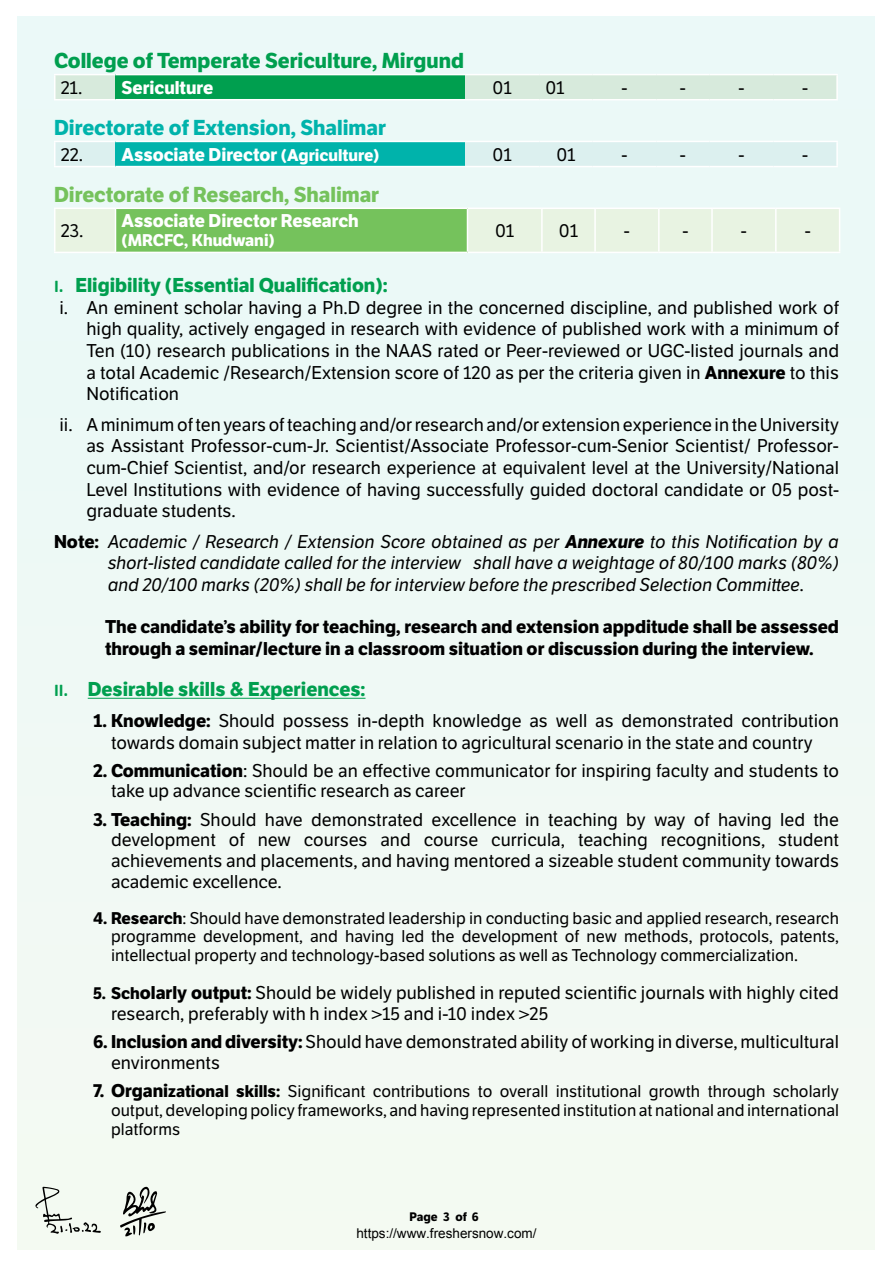
<style>
.page{position:relative;width:893px;height:1263px;background:#fff}
.page>*{position:absolute;margin:0;border:0;box-sizing:border-box;transform-origin:0 0}
.t1{font:700 21px "LFT Etica";color:#009f4f}
.t2{font:700 21px "LFT Etica";color:#00b3ab}
.t3{font:700 21px "LFT Etica";color:#75c25c}
.t4{font:700 19.5px "LFT Etica";color:#009f4f}
.t5{font:18px/21.6px "LFT Etica";color:#000;text-align:justify}
.t6{font:italic 18px/21.6px "LFT Etica";color:#000;text-align:justify}
.t7{font:700 18px/21.6px "LFT Etica";color:#000}
.t8{font:700 18px "LFT Etica";color:#fff}
.t9{font:16.5px/19px "LFT Etica";color:#000;text-align:justify}
.t10{font:700 16.5px "LFT Etica";color:#fff}
.t11{font:700 12px "LFT Etica";color:#000}
.s1{font-weight:400;color:#000}
.s2{font-size:16.5px}
.s3{font-family:"Calibri";font-size:18px}
.s4{font-weight:700}
.s5{font-weight:700;font-style:normal}
.s6{font-weight:700;font-size:16.5px}
.s7{font-weight:700;font-size:18px}
</style>
<div class="page">
<div style="left:17px;top:16px;width:857px;height:1233px;background:#eff9f5"></div>
<hr style="left:88px;top:698px;width:277px;height:1px;background:#009f4f">
<div style="left:56px;top:75px;width:780px;height:24px;background:#d7eadc"></div>
<div style="left:116px;top:75px;width:349px;height:25px;background:#009f4f"></div>
<hr style="left:54px;top:74px;width:62px;height:1px;background:#fff">
<hr style="left:54px;top:75px;width:2px;height:24px;background:#fff">
<hr style="left:116px;top:74px;width:349px;height:1px;background:#fff">
<hr style="left:465px;top:74px;width:74px;height:1px;background:#fff">
<hr style="left:539px;top:74px;width:54px;height:1px;background:#fff">
<hr style="left:593px;top:74px;width:63px;height:1px;background:#fff">
<hr style="left:656px;top:74px;width:53px;height:1px;background:#fff">
<hr style="left:710px;top:74px;width:63px;height:1px;background:#fff">
<hr style="left:773px;top:74px;width:65px;height:1px;background:#fff">
<hr style="left:836px;top:75px;width:2px;height:24px;background:#fff">
<hr style="left:54px;top:99px;width:62px;height:1px;background:#fff">
<hr style="left:116px;top:99px;width:349px;height:1px;background:#fff">
<hr style="left:465px;top:99px;width:74px;height:1px;background:#fff">
<hr style="left:539px;top:99px;width:54px;height:1px;background:#fff">
<hr style="left:593px;top:99px;width:63px;height:1px;background:#fff">
<hr style="left:656px;top:99px;width:53px;height:1px;background:#fff">
<hr style="left:710px;top:99px;width:63px;height:1px;background:#fff">
<hr style="left:773px;top:99px;width:65px;height:1px;background:#fff">
<svg style="left:54px;top:141px;width:782px;height:25px;background:#7cd5d1"></svg>
<hr style="left:115px;top:141px;width:350px;height:1px;background:#fff">
<hr style="left:465px;top:141px;width:74px;height:1px;background:#fff">
<hr style="left:539px;top:141px;width:54px;height:1px;background:#fff">
<hr style="left:593px;top:141px;width:63px;height:1px;background:#fff">
<hr style="left:656px;top:141px;width:53px;height:1px;background:#fff">
<hr style="left:709px;top:141px;width:64px;height:1px;background:#fff">
<hr style="left:773px;top:141px;width:65px;height:1px;background:#fff">
<hr style="left:836px;top:142px;width:2px;height:24px;background:#fff">
<hr style="left:54px;top:166px;width:61px;height:1px;background:#fff">
<hr style="left:115px;top:166px;width:350px;height:1px;background:#fff">
<hr style="left:465px;top:166px;width:74px;height:1px;background:#fff">
<hr style="left:539px;top:166px;width:54px;height:1px;background:#fff">
<hr style="left:593px;top:166px;width:63px;height:1px;background:#fff">
<hr style="left:656px;top:166px;width:53px;height:1px;background:#fff">
<hr style="left:709px;top:166px;width:64px;height:1px;background:#fff">
<hr style="left:773px;top:166px;width:65px;height:1px;background:#fff">
<div style="left:56px;top:209px;width:783px;height:42px;background:#e8f3e2"></div>
<div style="left:116px;top:208px;width:351px;height:44px;background:#75c25c"></div>
<hr style="left:54px;top:208px;width:61px;height:1px;background:#fff">
<hr style="left:54px;top:209px;width:1px;height:43px;background:#fff">
<hr style="left:115px;top:208px;width:352px;height:1px;background:#fff">
<hr style="left:115px;top:209px;width:1px;height:43px;background:#fff">
<hr style="left:467px;top:208px;width:75px;height:1px;background:#fff">
<hr style="left:467px;top:209px;width:1px;height:43px;background:#fff">
<hr style="left:542px;top:208px;width:53px;height:1px;background:#fff">
<hr style="left:541px;top:209px;width:2px;height:43px;background:#fff">
<hr style="left:595px;top:208px;width:64px;height:1px;background:#fff">
<hr style="left:594px;top:209px;width:2px;height:43px;background:#fff">
<hr style="left:659px;top:208px;width:53px;height:1px;background:#fff">
<hr style="left:658px;top:209px;width:2px;height:43px;background:#fff">
<hr style="left:712px;top:208px;width:64px;height:1px;background:#fff">
<hr style="left:711px;top:209px;width:2px;height:43px;background:#fff">
<hr style="left:776px;top:208px;width:64px;height:1px;background:#fff">
<hr style="left:775px;top:209px;width:2px;height:43px;background:#fff">
<hr style="left:839px;top:209px;width:1px;height:43px;background:#fff">
<hr style="left:54px;top:252px;width:61px;height:1px;background:#fff">
<hr style="left:115px;top:252px;width:352px;height:1px;background:#fff">
<hr style="left:467px;top:252px;width:75px;height:1px;background:#fff">
<hr style="left:542px;top:252px;width:53px;height:1px;background:#fff">
<hr style="left:595px;top:252px;width:64px;height:1px;background:#fff">
<hr style="left:659px;top:252px;width:53px;height:1px;background:#fff">
<hr style="left:712px;top:252px;width:64px;height:1px;background:#fff">
<hr style="left:776px;top:252px;width:64px;height:1px;background:#fff">
<svg style="left:35px;top:1187px;width:66px;height:47px"></svg>
<svg style="left:120px;top:1186px;width:46px;height:50px"></svg>
<p class="t1" style="left:54px;top:48px;width:411px">College of Temperate Sericulture, Mirgund</p>
<p class="t8" style="left:61px;top:76px;width:154px"><span class="s1">21.</span> Sericulture</p>
<p class="t5" style="left:493px;top:77px;width:21px">01</p>
<p class="t5" style="left:545px;top:77px;width:21px">01</p>
<p class="t5" style="left:621px;top:77px;width:7px">-</p>
<p class="t5" style="left:680px;top:77px;width:7px">-</p>
<p class="t5" style="left:738px;top:77px;width:7px">-</p>
<p class="t5" style="left:802px;top:77px;width:7px">-</p>
<p class="t2" style="left:54px;top:114px;width:333px">Directorate of Extension, Shalimar</p>
<p class="t8" style="left:61px;top:143px;width:320px"><span class="s1">22.</span> Associate Director <span class="s2">(Agriculture)</span></p>
<p class="t5" style="left:493px;top:144px;width:21px">01</p>
<p class="t5" style="left:556px;top:144px;width:21px">01</p>
<p class="t5" style="left:621px;top:144px;width:7px">-</p>
<p class="t5" style="left:680px;top:144px;width:7px">-</p>
<p class="t5" style="left:738px;top:144px;width:7px">-</p>
<p class="t5" style="left:802px;top:144px;width:7px">-</p>
<p class="t3" style="left:54px;top:181px;width:327px">Directorate of Research, Shalimar</p>
<p class="t5" style="left:61px;top:220px;width:24px">23.</p>
<p class="t8" style="left:121px;top:210px;width:239px">Associate Director Research</p>
<p class="t10" style="left:121px;top:230px;width:155px">(MRCFC, Khudwani)</p>
<p class="t5" style="left:495px;top:220px;width:21px">01</p>
<p class="t5" style="left:559px;top:220px;width:21px">01</p>
<p class="t5" style="left:624px;top:220px;width:7px">-</p>
<p class="t5" style="left:682px;top:220px;width:7px">-</p>
<p class="t5" style="left:741px;top:220px;width:7px">-</p>
<p class="t5" style="left:805px;top:220px;width:7px">-</p>
<p class="t4" style="left:54px;top:273px;width:335px"><span class="s3">I.</span> Eligibility (Essential Qualification):</p>
<p class="t5" style="left:86px;top:297px;width:754px;text-indent:-27px">i. An eminent scholar having a Ph.D degree in the concerned discipline, and published work of high quality, actively engaged in research with evidence of published work with a minimum of Ten (10) research publications in the NAAS rated or Peer-reviewed or UGC-listed journals and a total Academic /Research/Extension score of 120 as per the criteria given in <span class="s4">Annexure</span> to this Notification</p>
<p class="t5" style="left:86px;top:414px;width:754px;text-indent:-27px">ii. A minimum of ten years of teaching and/or research and/or extension experience in the University as Assistant Professor-cum-Jr. Scientist/Associate Professor-cum-Senior Scientist/ Professor&shy;cum-Chief Scientist, and/or research experience at equivalent level at the University/National Level Institutions with evidence of having successfully guided doctoral candidate or 05 post&shy;graduate students.</p>
<p class="t6" style="left:108px;top:531px;width:732px;text-indent:-54px"><span class="s5">Note:</span> Academic / Research / Extension Score obtained as per <span class="s4">Annexure</span> to this Notification by a short-listed candidate called for the interview shall have a weightage of 80/100 marks (80%) and 20/100 marks (20%) shall be for interview before the prescribed Selection Committee.</p>
<p class="t7" style="left:105px;top:616px;width:735px">The candidate’s ability for teaching, research and extension appditude shall be assessed through a seminar/lecture in a classroom situation or discussion during the interview.</p>
<p class="t4" style="left:54px;top:677px;width:313px"><span class="s3">II.</span> Desirable skills &amp; Experiences:</p>
<p class="t5" style="left:93px;top:710px;width:747px;text-align:center"><span class="s4">1. Knowledge:</span> Should possess in-depth knowledge as well as demonstrated contribution towards domain subject matter in relation to agricultural scenario in the state and country</p>
<p class="t5" style="left:111px;top:760px;width:729px;line-height:20.7px;text-indent:-18px"><span class="s4">2. Communication</span>: Should be an effective communicator for inspiring faculty and students to take up advance scientific research as career</p>
<p class="t5" style="left:111px;top:809px;width:729px;line-height:20.7px;text-indent:-18px"><span class="s4">3. Teaching:</span> Should have demonstrated excellence in teaching by way of having led the development of new courses and course curricula, teaching recognitions, student achievements and placements, and having mentored a sizeable student community towards academic excellence.</p>
<p class="t9" style="left:111px;top:908px;width:729px;text-indent:-18px"><span class="s4">4. Research</span>: Should have demonstrated leadership in conducting basic and applied research, research programme development, and having led the development of new methods, protocols, patents, intellectual property and technology-based solutions as well as Technology commercialization.</p>
<p class="t5" style="left:111px;top:982px;width:729px;line-height:20.7px;text-indent:-18px"><span class="s6">5. Sch</span><span class="s4">olarly output:</span> Should be widely published in reputed scientific journals with highly cited research, preferably with h index &gt;15 and i-10 index &gt;25</p>
<p class="t5" style="left:111px;top:1031px;width:729px;line-height:20.7px;text-indent:-18px"><span class="s4">6. Inclusion and diversity:</span> Should have demonstrated ability of working in diverse, multicultural environments</p>
<p class="t9" style="left:111px;top:1082px;width:729px;text-indent:-18px"><span class="s7">7. Organi</span><span class="s4">zational skills:</span> Significant contributions to overall institutional growth through scholarly output, developing policy frameworks, and having represented institution at national and international platforms</p>
<p class="t11" style="left:410px;top:1209px;width:71px">Page 3 of 6</p>
</div>
